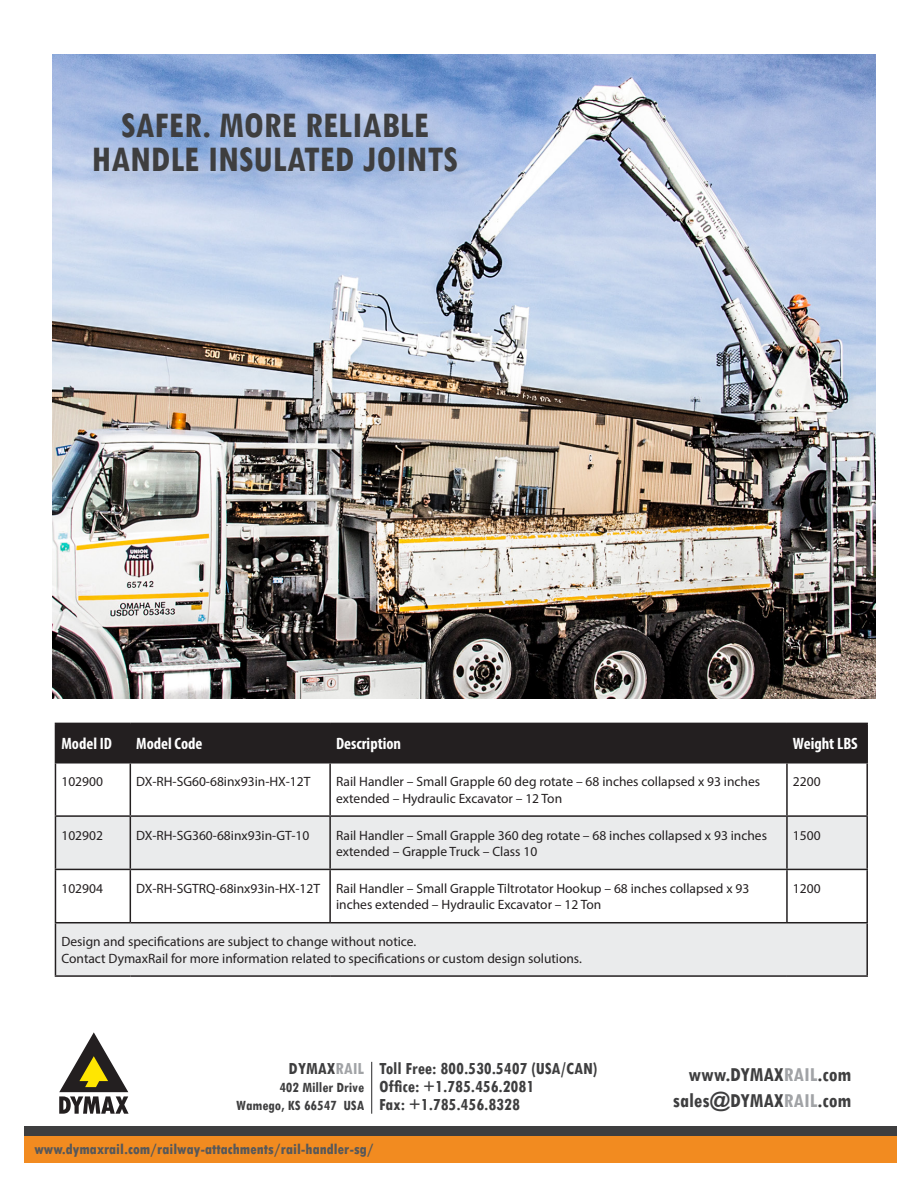
<style>
.page{position:relative;width:918px;height:1188px;background:#fff}
.page>*{position:absolute;margin:0;border:0;box-sizing:border-box;transform-origin:0 0}
.t1{font:700 condensed 38.25px "Tw Cen";color:#3e3e3f}
.t2{font:700 condensed 21px "Tw Cen";color:#3e3e3f}
.t3{font:700 condensed 18px "Tw Cen";color:#3e3e3f}
.t4{font:700 condensed 16.5px "Myriad Pro";color:#fff}
.t5{font:800 condensed 15px "Tw Cen";color:#57585a}
.t6{font:700 condensed 15px "Tw Cen";color:#3e3e3f}
.t7{font:13.5px/16.2px "Myriad Pro";color:#231f20}
.s1{color:#a1a3a6}
</style>
<div class="page">
<img style="left:52px;top:54px;width:824px;height:645px">
<div style="left:89px;top:109px;width:390px;height:85px;background:#231f20;opacity:.09"></div>
<div style="left:24px;top:1126px;width:872px;height:36px;background:#3e3e3f"></div>
<div style="left:24px;top:1136px;width:872px;height:26px;background:#f28b20"></div>
<svg style="left:59px;top:1032px;width:70px;height:82px"></svg>
<hr style="left:371px;top:1062px;width:1px;height:52px;background:#3e3e3f">
<div style="left:56px;top:724px;width:810px;height:38px;background:#231f20"></div>
<svg style="left:56px;top:817px;width:810px;height:158px;fill:#eaebec"></svg>
<hr style="left:55px;top:723px;width:75px;height:1px;background:#231f20">
<hr style="left:55px;top:724px;width:1px;height:38px;background:#231f20">
<hr style="left:130px;top:723px;width:200px;height:1px;background:#231f20">
<hr style="left:130px;top:724px;width:1px;height:38px;background:#231f20">
<hr style="left:330px;top:723px;width:457px;height:1px;background:#231f20">
<hr style="left:329px;top:724px;width:2px;height:38px;background:#231f20">
<hr style="left:787px;top:723px;width:81px;height:1px;background:#231f20">
<hr style="left:786px;top:724px;width:2px;height:38px;background:#231f20">
<hr style="left:866px;top:724px;width:2px;height:38px;background:#231f20">
<hr style="left:55px;top:762px;width:75px;height:2px;background:#231f20">
<hr style="left:55px;top:764px;width:1px;height:51px;background:#231f20">
<hr style="left:130px;top:762px;width:200px;height:2px;background:#231f20">
<hr style="left:130px;top:764px;width:1px;height:51px;background:#231f20">
<hr style="left:330px;top:762px;width:457px;height:2px;background:#231f20">
<hr style="left:329px;top:764px;width:2px;height:51px;background:#231f20">
<hr style="left:787px;top:762px;width:81px;height:2px;background:#231f20">
<hr style="left:786px;top:764px;width:2px;height:51px;background:#231f20">
<hr style="left:866px;top:764px;width:2px;height:51px;background:#231f20">
<hr style="left:55px;top:815px;width:75px;height:2px;background:#231f20">
<hr style="left:55px;top:817px;width:1px;height:52px;background:#231f20">
<hr style="left:130px;top:815px;width:200px;height:2px;background:#231f20">
<hr style="left:130px;top:817px;width:1px;height:52px;background:#231f20">
<hr style="left:330px;top:815px;width:457px;height:2px;background:#231f20">
<hr style="left:329px;top:817px;width:2px;height:52px;background:#231f20">
<hr style="left:787px;top:815px;width:81px;height:2px;background:#231f20">
<hr style="left:786px;top:817px;width:2px;height:52px;background:#231f20">
<hr style="left:866px;top:817px;width:2px;height:52px;background:#231f20">
<hr style="left:55px;top:869px;width:75px;height:1px;background:#231f20">
<hr style="left:55px;top:870px;width:1px;height:52px;background:#231f20">
<hr style="left:130px;top:869px;width:200px;height:1px;background:#231f20">
<hr style="left:130px;top:870px;width:1px;height:52px;background:#231f20">
<hr style="left:330px;top:869px;width:457px;height:1px;background:#231f20">
<hr style="left:329px;top:870px;width:2px;height:52px;background:#231f20">
<hr style="left:787px;top:869px;width:81px;height:1px;background:#231f20">
<hr style="left:786px;top:870px;width:2px;height:52px;background:#231f20">
<hr style="left:866px;top:870px;width:2px;height:52px;background:#231f20">
<hr style="left:55px;top:922px;width:75px;height:1px;background:#231f20">
<hr style="left:55px;top:923px;width:1px;height:52px;background:#231f20">
<hr style="left:130px;top:922px;width:200px;height:1px;background:#231f20">
<hr style="left:330px;top:922px;width:457px;height:1px;background:#231f20">
<hr style="left:787px;top:922px;width:81px;height:1px;background:#231f20">
<hr style="left:866px;top:923px;width:2px;height:52px;background:#231f20">
<hr style="left:55px;top:975px;width:75px;height:2px;background:#231f20">
<hr style="left:130px;top:975px;width:200px;height:2px;background:#231f20">
<hr style="left:330px;top:975px;width:457px;height:2px;background:#231f20">
<hr style="left:787px;top:975px;width:81px;height:2px;background:#231f20">
<p class="t1" style="left:121px;top:102px;width:310px">SAFER. MORE RELIABLE</p>
<p class="t1" style="left:92px;top:136px;width:368px">HANDLE INSULATED JOINTS</p>
<p class="t4" style="left:61px;top:733px;width:52px">Model ID</p>
<p class="t4" style="left:136px;top:733px;width:68px">Model Code</p>
<p class="t4" style="left:336px;top:733px;width:67px">Description</p>
<p class="t4" style="left:793px;top:733px;width:66px">Weight LBS</p>
<p class="t7" style="left:61px;top:774px;width:43px">102900</p>
<p class="t7" style="left:136px;top:774px;width:176px">DX-RH-SG60-68inx93in-HX-12T</p>
<p class="t7" style="left:336px;top:774px;width:426px">Rail Handler – Small Grapple 60 deg rotate – 68 inches collapsed x 93 inches extended – Hydraulic Excavator – 12 Ton</p>
<p class="t7" style="left:793px;top:774px;width:29px">2200</p>
<p class="t7" style="left:61px;top:827px;width:43px">102902</p>
<p class="t7" style="left:136px;top:827px;width:175px">DX-RH-SG360-68inx93in-GT-10</p>
<p class="t7" style="left:336px;top:827px;width:432px">Rail Handler – Small Grapple 360 deg rotate – 68 inches collapsed x 93 inches extended – Grapple Truck – Class 10</p>
<p class="t7" style="left:793px;top:827px;width:29px">1500</p>
<p class="t7" style="left:61px;top:880px;width:43px">102904</p>
<p class="t7" style="left:136px;top:880px;width:185px">DX-RH-SGTRQ-68inx93in-HX-12T</p>
<p class="t7" style="left:336px;top:880px;width:415px">Rail Handler – Small Grapple Tiltrotator Hookup – 68 inches collapsed x 93 inches extended – Hydraulic Excavator – 12 Ton</p>
<p class="t7" style="left:793px;top:880px;width:29px">1200</p>
<p class="t7" style="left:61px;top:934px;width:356px">Design and specifications are subject to change without notice.</p>
<p class="t7" style="left:61px;top:950px;width:522px">Contact DymaxRail for more information related to specifications or custom design solutions.</p>
<p class="t3" style="left:289px;top:1057px;width:77px">DYMAX<span class="s1">RAIL</span></p>
<p class="t6" style="left:279px;top:1078px;width:86px">402 Miller Drive</p>
<p class="t6" style="left:236px;top:1096px;width:129px">Wamego, KS 66547 USA</p>
<p class="t3" style="left:379px;top:1057px;width:220px">Toll Free: 800.530.5407 (USA/CAN)</p>
<p class="t3" style="left:379px;top:1075px;width:157px">Office: +1.785.456.2081</p>
<p class="t3" style="left:379px;top:1093px;width:142px">Fax: +1.785.456.8328</p>
<p class="t5" style="left:35px;top:1140px;width:341px">www.dymaxrail.com/railway-attachments/rail-handler-sg/</p>
<p class="t2" style="left:689px;top:1062px;width:164px">www.DYMAX<span class="s1">RAIL</span>.com</p>
<p class="t2" style="left:673px;top:1087px;width:180px">sales@DYMAX<span class="s1">RAIL</span>.com</p>
</div>
